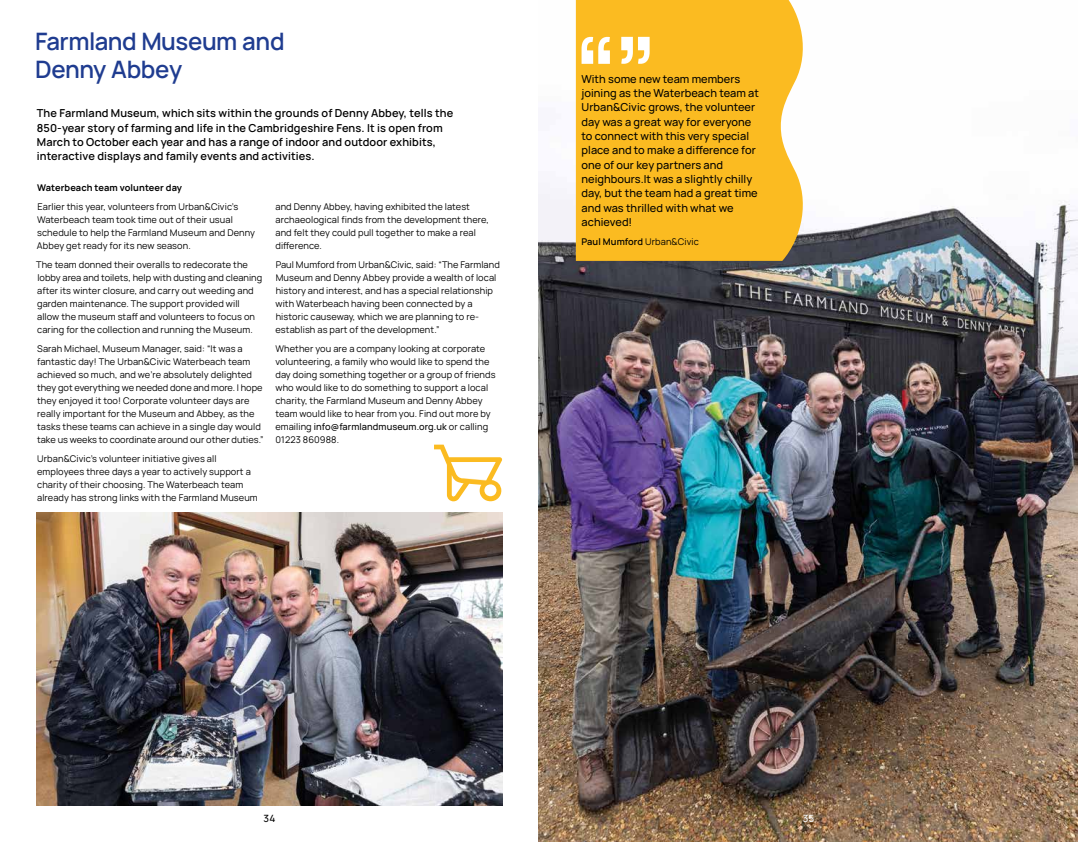
<style>
.page{position:relative;width:1078px;height:842px;background:#fff}
.page>*{position:absolute;margin:0;border:0;box-sizing:border-box;transform-origin:0 0}
.t1{font:600 24px/28px "Manrope";letter-spacing:-.025em;color:#1f3c90}
.t2{font:500 11px/14.3px "Manrope";letter-spacing:.005em;color:#000}
.t3{font:600 11px/14.3px "Manrope";letter-spacing:.01em;color:#000}
.t4{font:500 10px "Manrope";color:#000}
.t5{font:500 10px "Manrope";color:#fff}
.t6{font:9.2px/13px "Manrope";letter-spacing:.01em;color:#000}
.t7{font:700 9.2px "Manrope";letter-spacing:.01em;color:#000}
.t8{font:600 9.2px "Manrope";letter-spacing:.01em;color:#000}
.s1{font-weight:500}
.s2{font-weight:400}
</style>
<div class="page">
<img style="left:539px;top:183px;width:538px;height:659px">
<svg style="left:575px;top:0;width:234px;height:261px;background:#f9be2f"></svg>
<svg style="left:581px;top:36px;width:28px;height:28px"></svg>
<svg style="left:621px;top:37px;width:28px;height:28px"></svg>
<svg style="left:434px;top:445px;width:68px;height:56px"></svg>
<img style="left:37px;top:513px;width:465px;height:292px">
<h1 class="t1" style="left:35px;top:25px;width:251px">Farmland Museum and<br>Denny Abbey</h1>
<p class="t3" style="left:37px;top:105px;width:418px">The Farmland Museum, which sits within the grounds of Denny Abbey, tells the 850-year story of farming and life in the Cambridgeshire Fens. It is open from March to October each year and has a range of indoor and outdoor exhibits, interactive displays and family events and activities.</p>
<p class="t7" style="left:37px;top:180px;width:146px">Waterbeach team volunteer day</p>
<p class="t6" style="left:37px;top:200px;width:219px">Earlier this year, volunteers from Urban&amp;Civic’s Waterbeach team took time out of their usual schedule to help the Farmland Museum and Denny Abbey get ready for its new season.</p>
<p class="t6" style="left:36px;top:258px;width:227px">The team donned their overalls to redecorate the lobby area and toilets, help with dusting and cleaning after its winter closure, and carry out weeding and garden maintenance. The support provided will allow the museum staff and volunteers to focus on caring for the collection and running the Museum.</p>
<p class="t6" style="left:37px;top:342px;width:228px">Sarah Michael, Museum Manager, said: “It was a fantastic day! The Urban&amp;Civic Waterbeach team achieved so much, and we’re absolutely delighted they got everything we needed done and more. I hope they enjoyed it too! Corporate volunteer days are really important for the Museum and Abbey, as the tasks these teams can achieve in a single day would take us weeks to coordinate around our other duties.”</p>
<p class="t6" style="left:37px;top:452px;width:222px">Urban&amp;Civic’s volunteer initiative gives all employees three days a year to actively support a charity of their choosing. The Waterbeach team already has strong links with the Farmland Museum</p>
<p class="t6" style="left:275px;top:200px;width:215px">and Denny Abbey, having exhibited the latest archaeological finds from the development there, and felt they could pull together to make a real difference.</p>
<p class="t6" style="left:275px;top:258px;width:226px">Paul Mumford from Urban&amp;Civic, said: “The Farmland Museum and Denny Abbey provide a wealth of local history and interest, and has a special relationship with Waterbeach having been connected by a historic causeway, which we are planning to re&shy;establish as part of the development.”</p>
<p class="t6" style="left:275px;top:342px;width:222px">Whether you are a company looking at corporate volunteering, a family who would like to spend the day doing something together or a group of friends who would like to do something to support a local charity, the Farmland Museum and Denny Abbey team would like to hear from you. Find out more by emailing <span class="s1">info@farmlandmuseum.org.uk</span> or calling 01223 860988.</p>
<p class="t2" style="left:581px;top:71px;width:179px">With some new team members joining as the Waterbeach team at<br>Urban&amp;Civic grows, the volunteer day was a great way for everyone to connect with this very special place and to make a difference for one of our key partners and neighbours.It was a slightly chilly day, but the team had a great time and was thrilled with what we achieved!</p>
<p class="t8" style="left:581px;top:234px;width:119px">Paul Mumford <span class="s2">Urban&amp;Civic</span></p>
<p class="t4" style="left:263px;top:811px;width:13px">34</p>
<p class="t5" style="left:802px;top:811px;width:13px">35</p>
</div>
